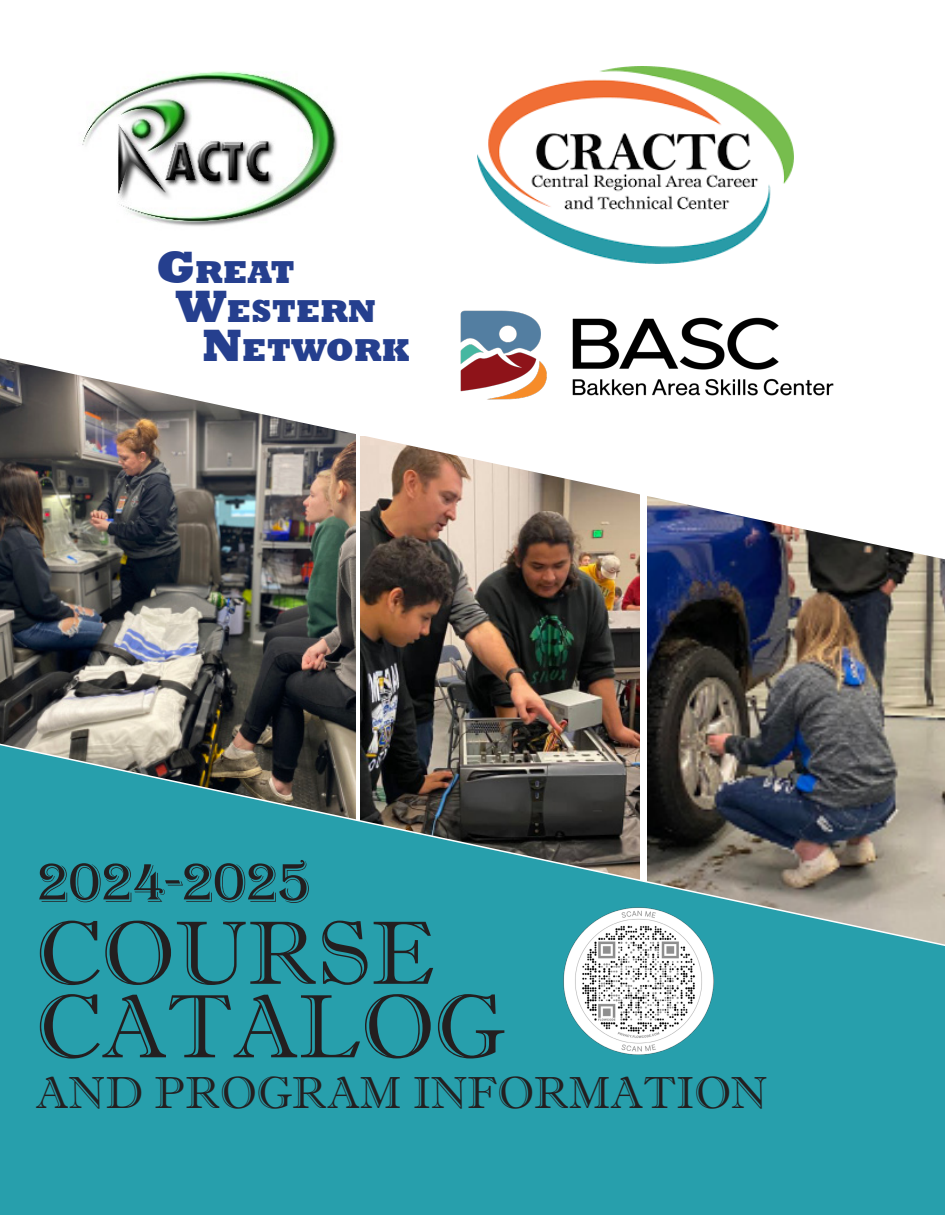
<style>
.page{position:relative;width:945px;height:1215px;background:#fff}
.page>*{position:absolute;margin:0;border:0;box-sizing:border-box;transform-origin:0 0}
.t1{font:90px "Imprint MT Shadow";color:#231f20}
.t2{font:57px "Algerian";letter-spacing:-.025em;color:#231f20}
.t3{font:45px "Imprint MT Shadow";color:#231f20}
.t4{font:800 32.55px "Rockwell";color:#253f8e}
.s1{font-size:46.5px}
</style>
<div class="page">
<img style="left:361px;top:559px;width:279px;height:158px">
<img style="left:647px;top:559px;width:298px;height:158px">
<img style="left:0;top:559px;width:355px;height:158px">
<svg style="left:0;top:717px;width:945px;height:498px;background:#388e96"></svg>
<img style="left:0;top:263px;width:943px;height:296px">
<img style="left:82px;top:71px;width:256px;height:155px">
<img style="left:477px;top:67px;width:317px;height:196px">
<img style="left:460px;top:309px;width:374px;height:91px">
<img style="left:563px;top:907px;width:150px;height:147px">
<p class="t4" style="left:156px;top:254px;width:140px"><span class="s1">G</span>REAT</p>
<p class="t4" style="left:176px;top:293px;width:202px"><span class="s1">W</span>ESTERN</p>
<p class="t4" style="left:203px;top:332px;width:209px"><span class="s1">N</span>ETWORK</p>
<p class="t2" style="left:36px;top:851px;width:277px">2024-2025</p>
<p class="t1" style="left:36px;top:900px;width:400px">COURSE</p>
<p class="t1" style="left:36px;top:974px;width:471px">CATALOG</p>
<p class="t3" style="left:36px;top:1067px;width:733px">AND PROGRAM INFORMATION</p>
</div>
